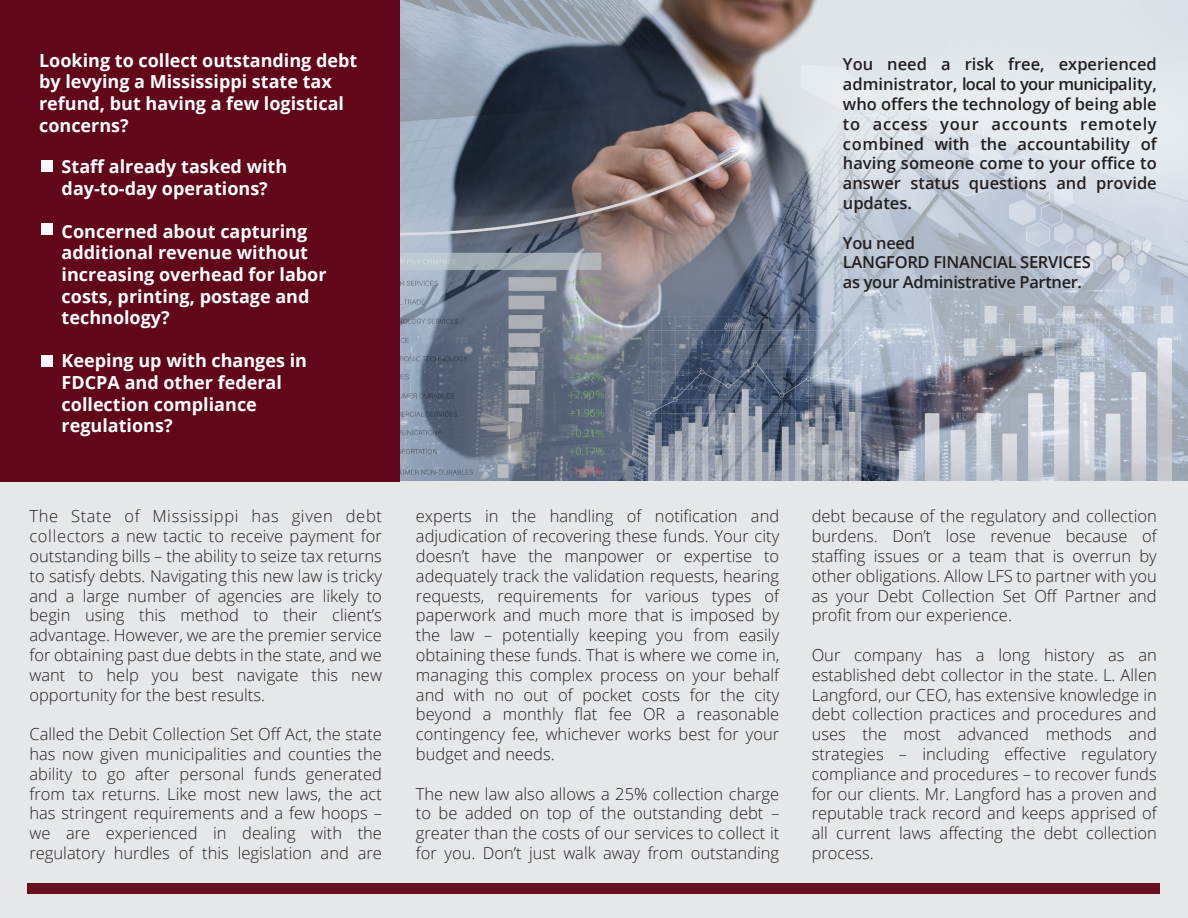
<style>
.page{position:relative;width:1188px;height:918px;background:#fff}
.page>*{position:absolute;margin:0;border:0;box-sizing:border-box;transform-origin:0 0}
.t1{font:700 18px/21.6px "Open Sans";color:#fff}
.t2{font:300 16.5px/19.8px "Open Sans";color:#231f20;text-align:justify}
.t3{font:600 16.5px/19.8px "Open Sans";letter-spacing:-.02em;color:#231f20;text-align:justify}
</style>
<div class="page">
<img style="left:399px;top:0;width:789px;height:482px">
<div style="left:0;top:482px;width:1188px;height:436px;background:#e6e7e9"></div>
<div style="left:0;top:0;width:399px;height:482px;background:#62071a"></div>
<div style="left:28px;top:883px;width:1132px;height:11px;background:#671020"></div>
<div style="left:41px;top:160px;width:12px;height:12px;background:#f9fafc"></div>
<div style="left:41px;top:223px;width:12px;height:12px;background:#f9fafc"></div>
<div style="left:41px;top:355px;width:12px;height:12px;background:#f9fafc"></div>
<p class="t1" style="left:39px;top:49px;width:320px">Looking to collect outstanding debt by levying a Mississippi state tax refund, but having a few logistical concerns?</p>
<p class="t1" style="left:62px;top:155px;width:227px">Staff already tasked with day-to-day operations?</p>
<p class="t1" style="left:62px;top:220px;width:266px">Concerned about capturing additional revenue without increasing overhead for labor costs, printing, postage and technology?</p>
<p class="t1" style="left:62px;top:350px;width:247px">Keeping up with changes in<br>FDCPA and other federal collection compliance regulations?</p>
<p class="t2" style="left:29px;top:506px;width:354px">The State of Mississippi has given debt collectors a new tactic to receive payment for outstanding bills – the ability to seize tax returns to satisfy debts. Navigating this new law is tricky and a large number of agencies are likely to begin using this method to their client’s advantage. However, we are the premier service for obtaining past due debts in the state, and we want to help you best navigate this new opportunity for the best results.</p>
<p class="t2" style="left:29px;top:724px;width:354px">Called the Debit Collection Set Off Act, the state has now given municipalities and counties the ability to go after personal funds generated from tax returns. Like most new laws, the act has stringent requirements and a few hoops – we are experienced in dealing with the regulatory hurdles of this legislation and are</p>
<p class="t3" style="left:843px;top:54px;width:315px">You need a risk free, experienced administrator, local to your municipality, who offers the technology of being able to access your accounts remotely combined with the accountability of having someone come to your office to answer status questions and provide updates.</p>
<p class="t3" style="left:843px;top:232px;width:249px;text-align:left">You need<br>LANGFORD FINANCIAL SERVICES as your Administrative Partner.</p>
<p class="t2" style="left:416px;top:506px;width:365px">experts in the handling of notification and adjudication of recovering these funds. Your city doesn’t have the manpower or expertise to adequately track the validation requests, hearing requests, requirements for various types of paperwork and much more that is imposed by the law – potentially keeping you from easily obtaining these funds. That is where we come in, managing this complex process on your behalf and with no out of pocket costs for the city beyond a monthly flat fee OR a reasonable contingency fee, whichever works best for your budget and needs.</p>
<p class="t2" style="left:416px;top:783px;width:365px">The new law also allows a 25% collection charge to be added on top of the outstanding debt – greater than the costs of our services to collect it for you. Don’t just walk away from outstanding</p>
<p class="t2" style="left:812px;top:506px;width:347px">debt because of the regulatory and collection burdens. Don’t lose revenue because of staffing issues or a team that is overrun by other obligations. Allow LFS to partner with you as your Debt Collection Set Off Partner and profit from our experience.</p>
<p class="t2" style="left:812px;top:645px;width:347px">Our company has a long history as an established debt collector in the state. L. Allen Langford, our CEO, has extensive knowledge in debt collection practices and procedures and uses the most advanced methods and strategies – including effective regulatory compliance and procedures – to recover funds for our clients. Mr. Langford has a proven and reputable track record and keeps apprised of all current laws affecting the debt collection process.</p>
</div>
